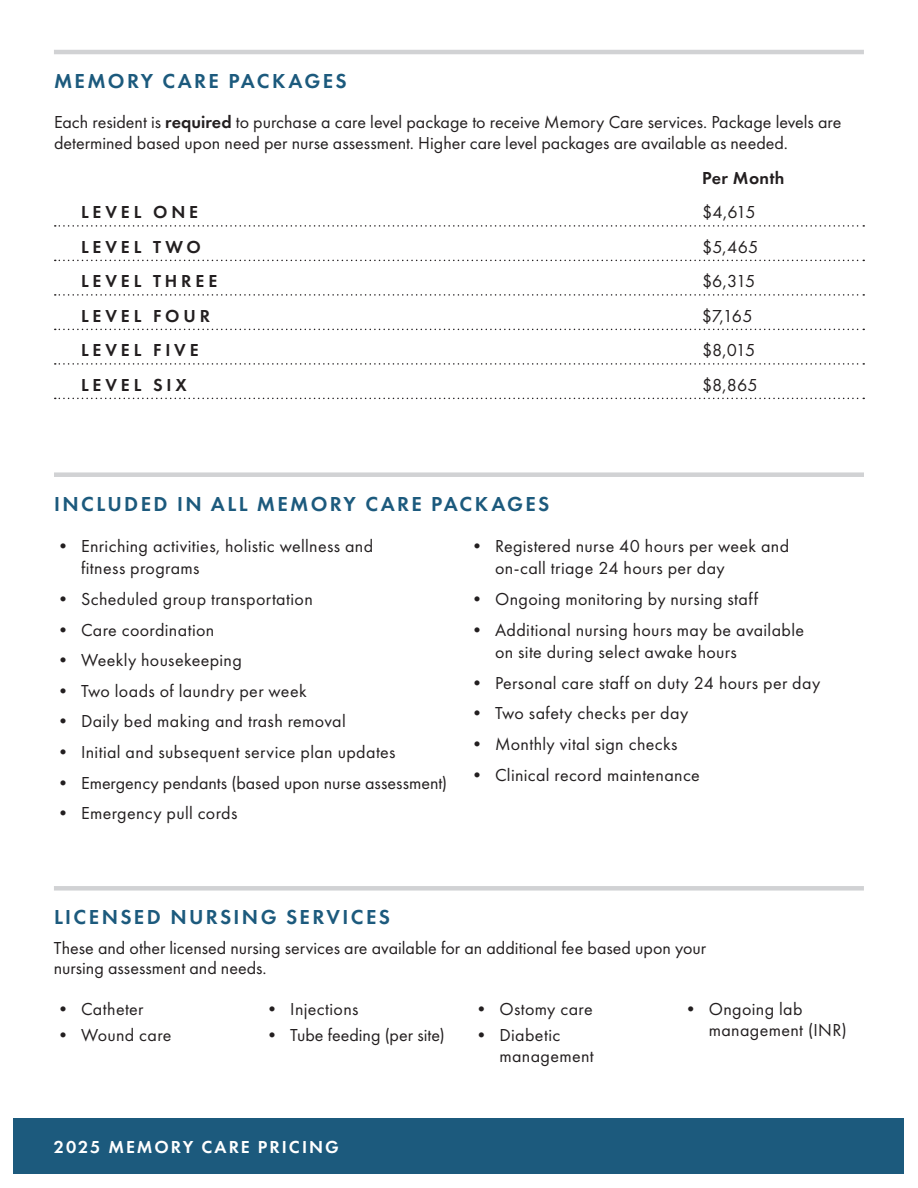
<style>
.page{position:relative;width:918px;height:1188px;background:#fff}
.page>*{position:absolute;margin:0;border:0;box-sizing:border-box;transform-origin:0 0}
.t1{font:600 21px "Futura PT";letter-spacing:.115em;color:#1c5a7d}
.t2{font:18px/22.5px "Futura PT";letter-spacing:.015em;color:#231f20}
.t3{font:600 18px "Futura PT";letter-spacing:.215em;color:#231f20}
.t4{font:600 18px "Futura PT";letter-spacing:.11em;color:#fff}
.t5{font:600 18px "Futura PT";letter-spacing:.025em;color:#231f20}
.s1{font-weight:600}
</style>
<div class="page">
<div style="left:54px;top:886px;width:810px;height:5px;background:#d1d2d4"></div>
<div style="left:54px;top:472px;width:810px;height:5px;background:#d1d2d4"></div>
<div style="left:14px;top:1119px;width:890px;height:55px;background:#1c5a7d"></div>
<svg style="left:55px;top:225px;width:809px;height:2px"></svg>
<svg style="left:55px;top:260px;width:809px;height:1px"></svg>
<svg style="left:55px;top:294px;width:809px;height:2px"></svg>
<svg style="left:55px;top:329px;width:809px;height:1px"></svg>
<svg style="left:55px;top:363px;width:809px;height:2px"></svg>
<svg style="left:55px;top:398px;width:809px;height:1px"></svg>
<hr style="left:54px;top:50px;width:810px;height:4px;background:#d1d2d4">
<p class="t1" style="left:54px;top:68px;width:294px">MEMORY CARE PACKAGES</p>
<p class="t2" style="left:54px;top:111px;width:789px;line-height:21.6px">Each resident is <span class="s1">required</span> to purchase a care level package to receive Memory Care services. Package levels are determined based upon need per nurse assessment. Higher care level packages are available as needed.</p>
<p class="t5" style="left:702px;top:167px;width:84px">Per Month</p>
<p class="t3" style="left:81px;top:201px;width:119px">LEVEL ONE</p>
<p class="t2" style="left:702px;top:201px;width:55px">$4,615</p>
<p class="t3" style="left:81px;top:236px;width:121px">LEVEL TWO</p>
<p class="t2" style="left:702px;top:236px;width:58px">$5,465</p>
<p class="t3" style="left:81px;top:270px;width:138px">LEVEL THREE</p>
<p class="t2" style="left:702px;top:270px;width:55px">$6,315</p>
<p class="t3" style="left:81px;top:305px;width:130px">LEVEL FOUR</p>
<p class="t2" style="left:702px;top:305px;width:52px">$7,165</p>
<p class="t3" style="left:81px;top:339px;width:119px">LEVEL FIVE</p>
<p class="t2" style="left:702px;top:339px;width:55px">$8,015</p>
<p class="t3" style="left:81px;top:374px;width:107px">LEVEL SIX</p>
<p class="t2" style="left:702px;top:374px;width:57px">$8,865</p>
<p class="t1" style="left:54px;top:491px;width:497px">INCLUDED IN ALL MEMORY CARE PACKAGES</p>
<p class="t2" style="left:81px;top:535px;width:294px;text-indent:-27px">• Enriching activities, holistic wellness and fitness programs</p>
<p class="t2" style="left:54px;top:588px;width:260px">• Scheduled group transportation</p>
<p class="t2" style="left:54px;top:618px;width:162px">• Care coordination</p>
<p class="t2" style="left:54px;top:649px;width:189px">• Weekly housekeeping</p>
<p class="t2" style="left:54px;top:680px;width:254px">• Two loads of laundry per week</p>
<p class="t2" style="left:54px;top:710px;width:293px">• Daily bed making and trash removal</p>
<p class="t2" style="left:54px;top:741px;width:343px">• Initial and subsequent service plan updates</p>
<p class="t2" style="left:54px;top:771px;width:395px">• Emergency pendants (based upon nurse assessment)</p>
<p class="t2" style="left:54px;top:802px;width:185px">• Emergency pull cords</p>
<p class="t2" style="left:495px;top:535px;width:296px;text-indent:-27px">• Registered nurse 40 hours per week and on-call triage 24 hours per day</p>
<p class="t2" style="left:468px;top:588px;width:291px">• Ongoing monitoring by nursing staff</p>
<p class="t2" style="left:495px;top:618px;width:311px;text-indent:-27px">• Additional nursing hours may be available on site during select awake hours</p>
<p class="t2" style="left:468px;top:671px;width:354px">• Personal care staff on duty 24 hours per day</p>
<p class="t2" style="left:468px;top:702px;width:222px">• Two safety checks per day</p>
<p class="t2" style="left:468px;top:733px;width:211px">• Monthly vital sign checks</p>
<p class="t2" style="left:468px;top:763px;width:233px">• Clinical record maintenance</p>
<p class="t1" style="left:54px;top:904px;width:337px">LICENSED NURSING SERVICES</p>
<p class="t2" style="left:54px;top:938px;width:654px;line-height:19.5px">These and other licensed nursing services are available for an additional fee based upon your nursing assessment and needs.</p>
<p class="t2" style="left:54px;top:997px;width:91px">• Catheter</p>
<p class="t2" style="left:54px;top:1024px;width:119px">• Wound care</p>
<p class="t2" style="left:709px;top:998px;width:140px;line-height:21px;text-indent:-27px">• Ongoing lab management (INR)</p>
<p class="t2" style="left:472px;top:997px;width:122px">• Ostomy care</p>
<p class="t2" style="left:500px;top:1025px;width:96px;line-height:21px;text-indent:-27px">• Diabetic management</p>
<p class="t2" style="left:263px;top:997px;width:97px">• Injections</p>
<p class="t2" style="left:263px;top:1024px;width:183px">• Tube feeding (per site)</p>
<p class="t4" style="left:54px;top:1136px;width:286px">2025 MEMORY CARE PRICING</p>
</div>
